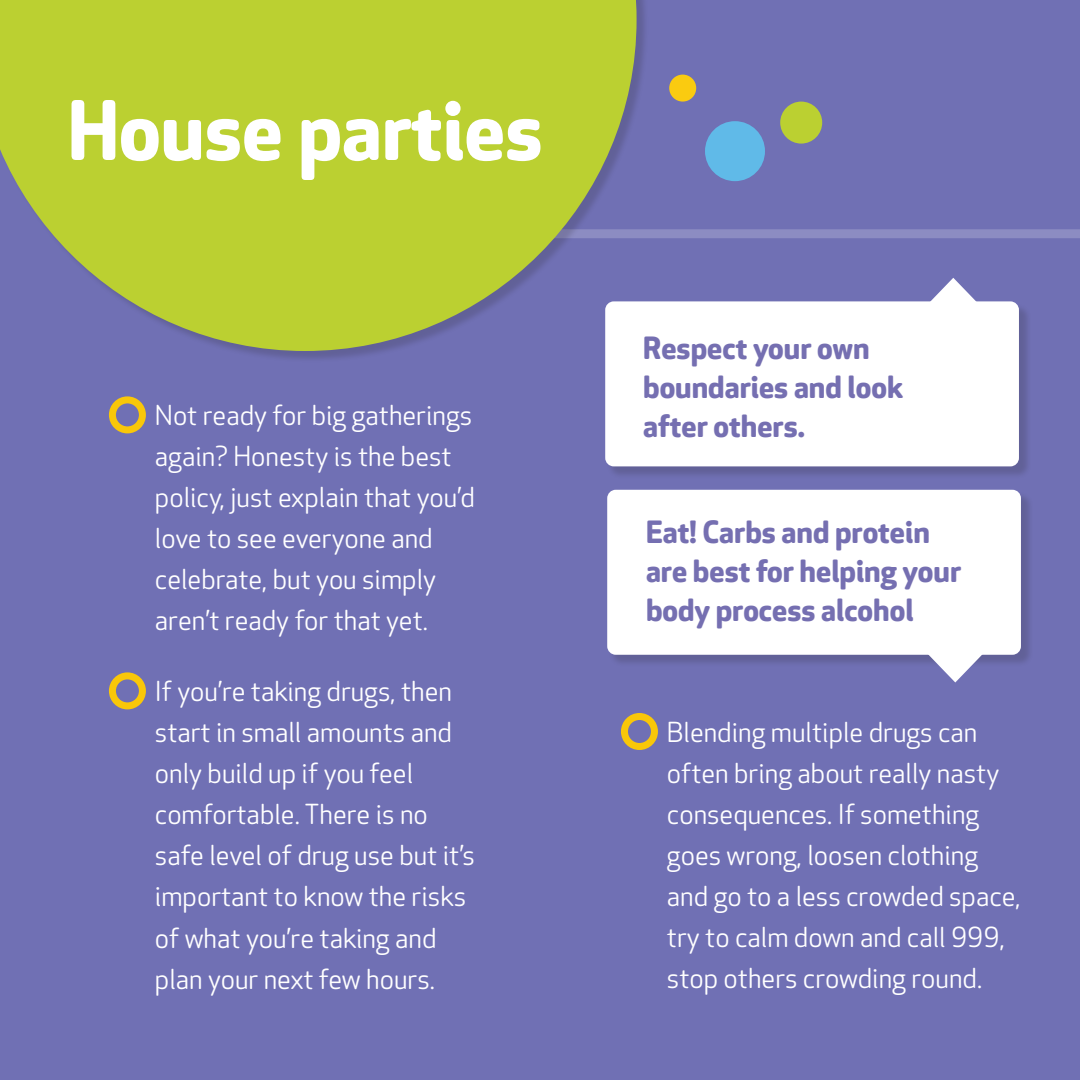
<style>
.page{position:relative;width:1080px;height:1080px;background:#7070b4}
.page>*{position:absolute;margin:0;border:0;box-sizing:border-box;transform-origin:0 0}
.t1{font:700 80px "Apex Rounded";color:#fff}
.t2{font:700 30px/39px "Apex Rounded";color:#756fb1}
.t3{font:27px/41px "Apex Rounded";color:#fff}
</style>
<div class="page">
<div style="left:103px;top:229px;width:977px;height:9px;background:#8c8cc2"></div>
<div style="left:0;top:0;width:649px;height:363px;background:#231f20;opacity:.19"></div>
<svg style="left:0;top:0;width:637px;height:351px;fill:#bbd031"></svg>
<div style="left:669px;top:75px;width:27px;height:27px;background:#facb10;border-radius:50%"></div>
<div style="left:780px;top:102px;width:42px;height:42px;background:#bbd031;border-radius:50%"></div>
<div style="left:705px;top:121px;width:60px;height:60px;background:#60bae8;border-radius:50%"></div>
<div style="left:109px;top:396px;width:37px;height:37px;border:7px solid #f9c709;border-radius:50%"></div>
<div style="left:109px;top:672px;width:37px;height:37px;border:7px solid #f9c709;border-radius:50%"></div>
<div style="left:607px;top:303px;width:425px;height:176px;background:#231f20;opacity:.19"></div>
<div style="left:605px;top:301px;width:414px;height:165px;background:#fff;border-radius:9px"></div>
<svg style="left:913px;top:278px;width:81px;height:24px"></svg>
<div style="left:609px;top:491px;width:425px;height:176px;background:#231f20;opacity:.19"></div>
<div style="left:607px;top:490px;width:414px;height:165px;background:#fff;border-radius:9px"></div>
<svg style="left:915px;top:654px;width:81px;height:28px"></svg>
<div style="left:621px;top:713px;width:37px;height:37px;border:7px solid #f9c709;border-radius:50%"></div>
<h1 class="t1" style="left:68px;top:84px;width:477px">House parties</h1>
<p class="t3" style="left:155px;top:396px;width:321px">Not ready for big gatherings again? Honesty is the best policy, just explain that you’d love to see everyone and celebrate, but you simply aren’t ready for that yet.</p>
<p class="t3" style="left:155px;top:672px;width:322px">If you’re taking drugs, then start in small amounts and only build up if you feel comfortable. There is no safe level of drug use but it’s important to know the risks of what you’re taking and plan your next few hours.</p>
<p class="t2" style="left:643px;top:329px;width:262px">Respect your own boundaries and look after others.</p>
<p class="t2" style="left:646px;top:513px;width:317px">Eat! Carbs and protein are best for helping your body process alcohol</p>
<p class="t3" style="left:667px;top:713px;width:355px">Blending multiple drugs can often bring about really nasty consequences. If something goes wrong, loosen clothing and go to a less crowded space, try to calm down and call 999, stop others crowding round.</p>
</div>
